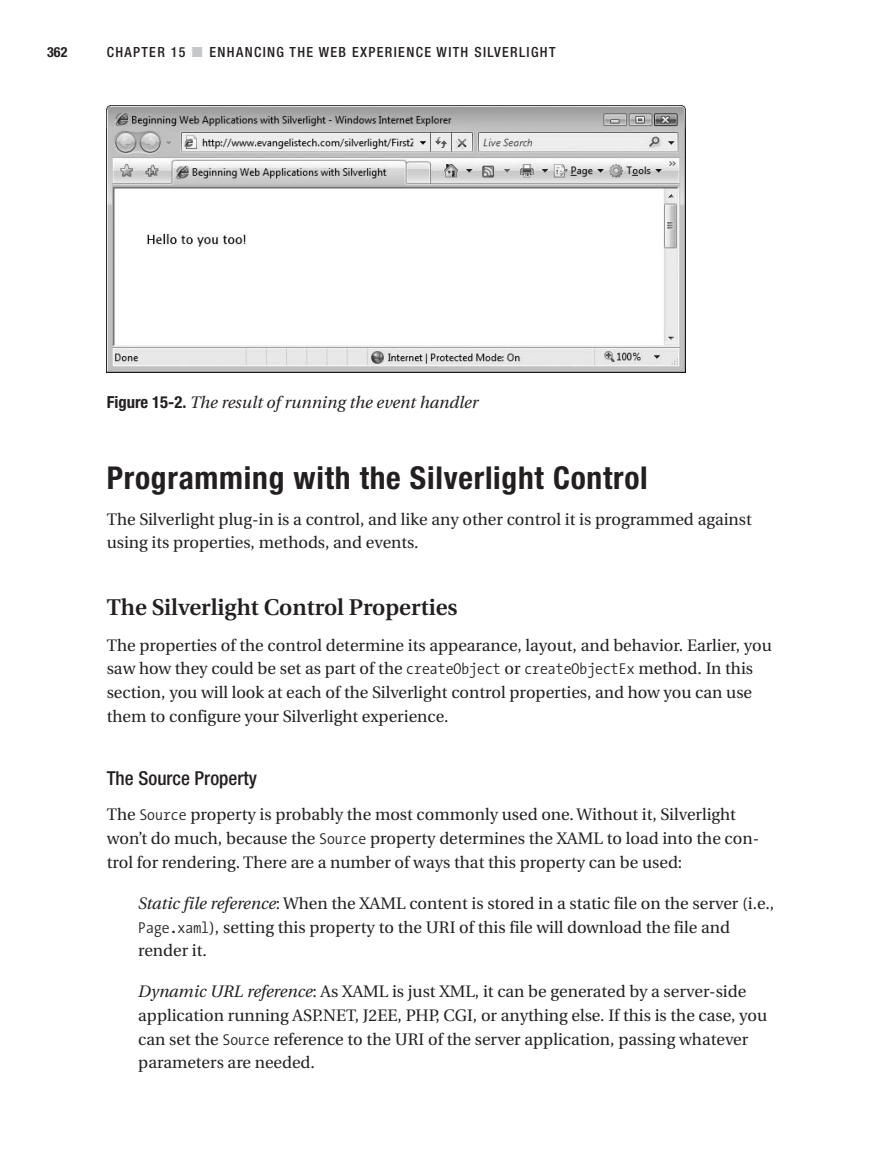
<style>
.page{position:relative;width:882px;height:1166px;background:#fff}
.page>*{position:absolute;margin:0;border:0;box-sizing:border-box;transform-origin:0 0}
.t1{font:700 condensed 31.5px "Helvetica Neue";letter-spacing:.025em;color:#231f20}
.t2{font:600 22.75px "Utopia";color:#231f20}
.t3{font:500 condensed 19.25px "Helvetica Neue";color:#231f20}
.t4{font:16.62px/23.6px "Utopia";color:#231f20}
.t5{font:italic 16.62px "Utopia";color:#231f20}
.t6{font:500 condensed 14px "Helvetica Neue";letter-spacing:.095em;color:#231f20}
.t7{font:700 condensed 14px "Helvetica Neue";color:#231f20}
.s1{color:#c7c8ca}
.s2{font-family:"Helvetica Neue";font-weight:700;font-style:normal;font-stretch:condensed}
.s3{font-family:"The Sans Mono Condensed";font-weight:300;font-size:15.75px}
.s4{font-style:italic}
</style>
<div class="page">
<svg style="left:106px;top:105px;width:580px;height:268px"></svg>
<p class="t7" style="left:47px;top:47px;width:22px">362</p>
<p class="t6" style="left:107px;top:47px;width:450px">CHAPTER 15 <span class="s1">■</span> ENHANCING THE WEB EXPERIENCE WITH SILVERLIGHT</p>
<p class="t5" style="left:107px;top:396px;width:373px"><span class="s2">Figure 15-2.</span> The result of running the event handler</p>
<p class="t1" style="left:107px;top:466px;width:543px">Programming with the Silverlight Control</p>
<p class="t4" style="left:107px;top:508px;width:647px">The Silverlight plug-in is a control, and like any other control it is programmed against using its properties, methods, and events.</p>
<p class="t2" style="left:107px;top:598px;width:353px">The Silverlight Control Properties</p>
<p class="t4" style="left:107px;top:634px;width:667px">The properties of the control determine its appearance, layout, and behavior. Earlier, you saw how they could be set as part of the <span class="s3">createObject</span> or <span class="s3">createObjectEx</span> method. In this section, you will look at each of the Silverlight control properties, and how you can use them to configure your Silverlight experience.</p>
<p class="t3" style="left:107px;top:771px;width:152px">The Source Property</p>
<p class="t4" style="left:107px;top:804px;width:654px">The <span class="s3">Source</span> property is probably the most commonly used one. Without it, Silverlight won’t do much, because the <span class="s3">Source</span> property determines the XAML to load into the con&shy;trol for rendering. There are a number of ways that this property can be used:</p>
<p class="t4" style="left:138px;top:892px;width:638px"><span class="s4">Static file reference</span>: When the XAML content is stored in a static file on the server (i.e.,<br><span class="s3">Page.xaml</span>), setting this property to the URI of this file will download the file and render it.</p>
<p class="t4" style="left:138px;top:981px;width:630px"><span class="s4">Dynamic URL reference</span>: As XAML is just XML, it can be generated by a server-side application running ASP.NET, J2EE, PHP, CGI, or anything else. If this is the case, you can set the <span class="s3">Source</span> reference to the URI of the server application, passing whatever parameters are needed.</p>
</div>
